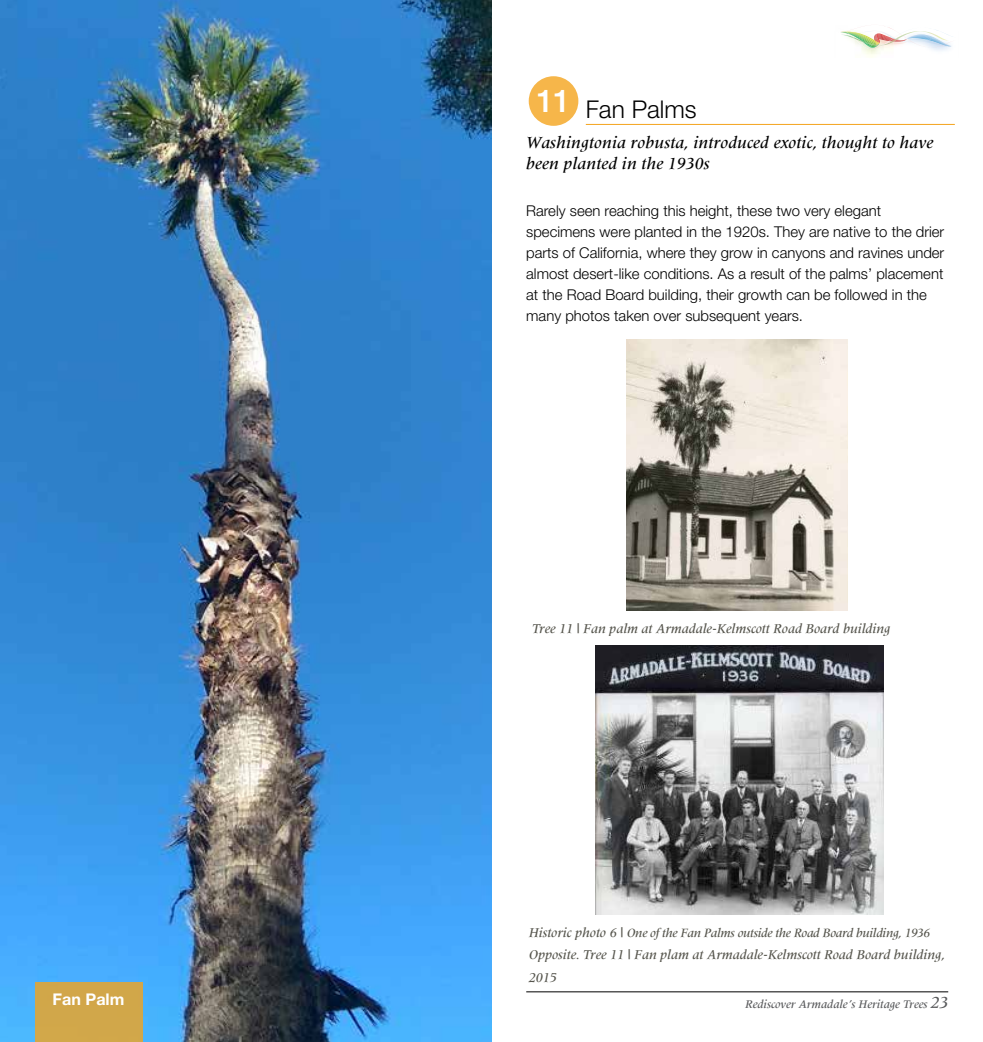
<style>
.page{position:relative;width:983px;height:1042px;background:#fff}
.page>*{position:absolute;margin:0;border:0;box-sizing:border-box;transform-origin:0 0}
.t1{font:500 31.5px "Helvetica Neue LT Pro";color:#fff}
.t2{font:300 24.5px "Helvetica Neue LT Pro";color:#000}
.t3{font:italic 500 17.5px/21px "Meridien Com";letter-spacing:.01em;color:#000}
.t4{font:700 16.1px "Helvetica Neue LT Pro";color:#fff}
.t5{font:300 14.88px/21px "Helvetica Neue LT Pro";color:#000}
.t6{font:italic 500 14px/22.8px "Meridien Com";color:#56554d}
.t7{font:italic 500 13.12px "Meridien Com";letter-spacing:-.02em;color:#56554d}
.t8{font:italic 500 12.25px "Meridien";color:#58595b}
.s1{font-size:14px}
.s2{font-family:"Meridien";font-weight:500;font-style:italic;font-size:17.5px;color:#58595b}
.s3{font-size:17.5px}
</style>
<div class="page">
<hr style="left:526px;top:991px;width:421px;height:1px;background:#000">
<img style="left:912px;top:28px;width:41px;height:10px">
<img style="left:912px;top:38px;width:26px;height:3px">
<svg style="left:926px;top:38px;width:10px;height:2px"></svg>
<img style="left:912px;top:41px;width:41px;height:7px">
<svg style="left:840px;top:27px;width:72px;height:31px"></svg>
<img style="left:0;top:0;width:491px;height:1042px">
<div style="left:35px;top:982px;width:107px;height:60px;background:#d1a74a"></div>
<div style="left:528px;top:76px;width:50px;height:50px;background:#f6b64a;border-radius:50%"></div>
<hr style="left:585px;top:124px;width:369px;height:1px;background:#f4a41d">
<img style="left:626px;top:340px;width:221px;height:270px">
<img style="left:595px;top:645px;width:288px;height:269px">
<h1 class="t1" style="left:536px;top:81px;width:36px">11</h1>
<h2 class="t2" style="left:585px;top:94px;width:112px">Fan Palms</h2>
<p class="t3" style="left:526px;top:131px;width:408px">Washingtonia robusta, introduced exotic, thought to have been planted in the 1930s</p>
<p class="t5" style="left:526px;top:200px;width:419px">Rarely seen reaching this height, these two very elegant specimens were planted in the 1920s. They are native to the drier parts of California, where they grow in canyons and ravines under almost desert-like conditions. As a result of the palms’ placement at the Road Board building, their growth can be followed in the many photos taken over subsequent years.</p>
<p class="t6" style="left:532px;top:616px;width:359px">Tree 11 | Fan palm at Armadale-Kelmscott Road Board building</p>
<p class="t7" style="left:528px;top:924px;width:403px"><span class="s1">Historic photo 6 |</span> One of the Fan Palms outside the Road Board building, 1936</p>
<p class="t6" style="left:528px;top:943px;width:417px">Opposite. Tree 11 | Fan plam at Armadale-Kelmscott Road Board building,<br>2015</p>
<p class="t4" style="left:35px;top:989px;width:91px"><span class="s2">22</span>Fan Palm</p>
<p class="t8" style="left:745px;top:997px;width:204px">Rediscover Armadale’s Heritage Trees <span class="s3">23</span></p>
</div>
